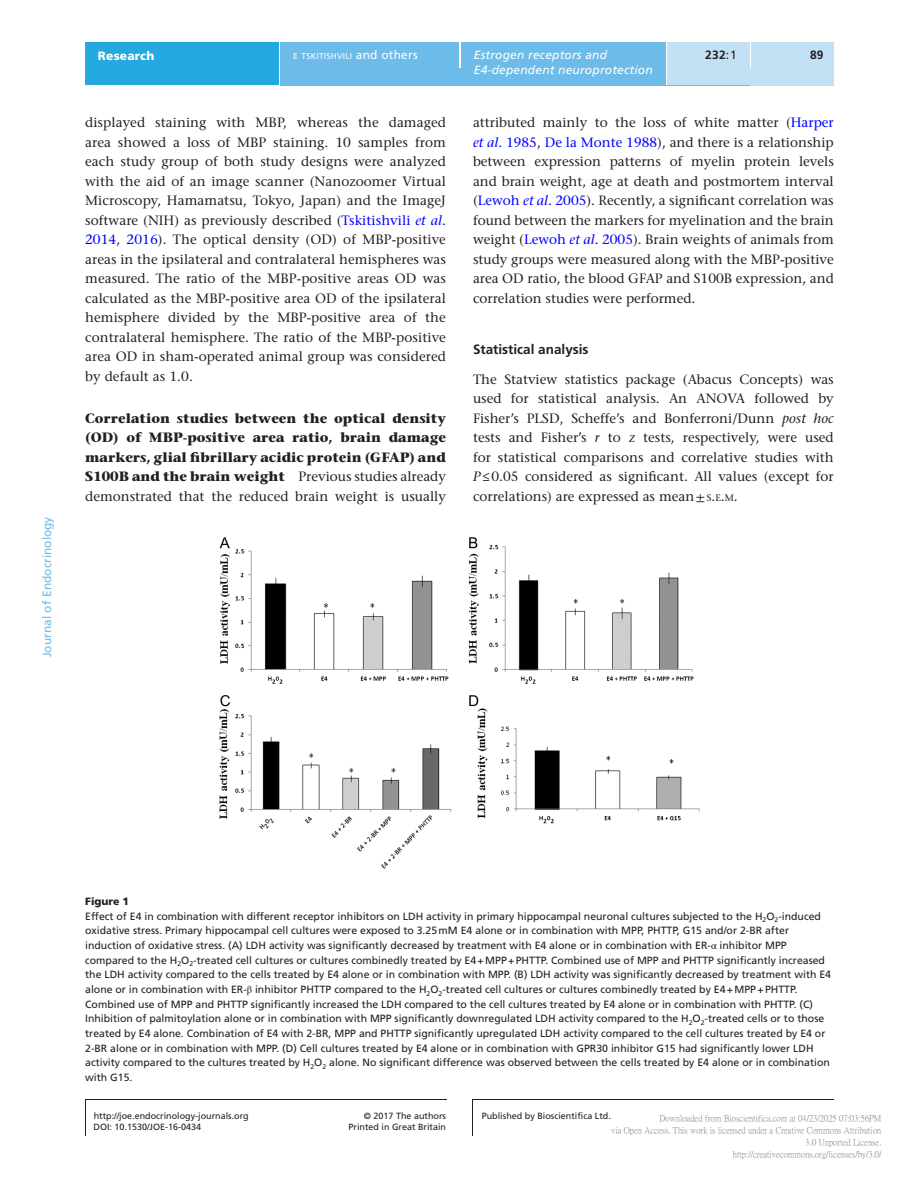
<style>
.page{position:relative;width:919px;height:1187px;background:#fff}
.page>*{position:absolute;margin:0;border:0;box-sizing:border-box;transform-origin:0 0}
.TXT{font:500 13.5px/19.5px "Stone Serif Std";color:#231f20;text-align:justify}
.t1{font:700 13.5px/19.5px "Stone Serif Std";color:#231f20;text-align:justify}
.t2{font:700 13.5px "Frutiger LT Std";color:#231f20}
.t3{font:italic 12px "Frutiger LT Std";letter-spacing:.015em;color:#fff}
.t4{font:12px "Frutiger LT Std";color:#6cbbe8}
.t5{font:900 12px "Frutiger LT Std";letter-spacing:.015em;color:#fff}
.t6{font:700 12px "Frutiger LT Std";color:#231f20}
.FC{font:10.5px/14.7px "Frutiger LT Std";color:#231f20}
.FC_head{font:900 10.5px "Frutiger LT Std";color:#231f20}
.t7{font:9px/12px "P Ming Li U";color:rgb(0 0 0/.5);text-align:right}
.t8{font:9px/11.2px "Frutiger LT Std";color:#231f20;text-align:right}
.t9{font:8.4px "Frutiger LT Std";letter-spacing:.025em;color:#fff}
.s1{font-size:12px}
.s2{font-weight:400}
.s3{color:#00f}
.s4{font-style:italic;color:#00f}
.s5{font-weight:500}
.s6{font-style:italic}
.s7{font-family:"STIX General";font-weight:400}
.s8{font-size:9.45px}
.s9{font-style:inherit}
.s10{font-family:"STIX General"}
</style>
<div class="page">
<div style="left:85px;top:43px;width:194px;height:42px;background:#23a9e0"></div>
<div style="left:280px;top:51px;width:553px;height:34px;background:#6cbbe8"></div>
<div style="left:280px;top:43px;width:179px;height:8px;background:#6cbbe8"></div>
<hr style="left:459px;top:42px;width:2px;height:26px;background:#fff">
<div style="left:461px;top:43px;width:205px;height:42px;background:#6cbbe8"></div>
<hr style="left:666px;top:43px;width:1px;height:42px;background:#fff">
<div style="left:667px;top:43px;width:83px;height:42px;background:#c2e1f5"></div>
<div style="left:750px;top:68px;width:83px;height:17px;background:#c2e1f5"></div>
<svg style="left:750px;top:51px;width:1px;height:17px"></svg>
<div style="left:751px;top:42px;width:82px;height:26px;background:#c2e1f5"></div>
<hr style="left:85px;top:1099px;width:1px;height:36px;background:#231f20">
<hr style="left:472px;top:1099px;width:1px;height:36px;background:#231f20">
<hr style="left:85px;top:1099px;width:361px;height:1px;background:#231f20">
<hr style="left:472px;top:1099px;width:361px;height:1px;background:#231f20">
<img style="left:219px;top:537px;width:480px;height:331px">
<p class="t4" style="left:40px;top:657px;width:142px;rotate:-90deg">Journal of Endocrinology</p>
<p class="t5" style="left:98px;top:48px;width:58px">Research</p>
<p class="t9" style="left:293px;top:51px;width:126px">E TSKITISHVILI <span class="s1">and others</span></p>
<p class="t3" style="left:474px;top:48px;width:135px">Estrogen receptors and</p>
<p class="t6" style="left:810px;top:48px;width:15px">89</p>
<p class="t3" style="left:474px;top:63px;width:180px">E4-dependent neuroprotection</p>
<p class="t6" style="left:705px;top:48px;width:33px">232<span class="s2">:1</span></p>
<h3 class="TXT" style="left:85px;top:113px;width:362px">displayed staining with MBP, whereas the damaged area showed a loss of MBP staining. 10 samples from each study group of both study designs were analyzed with the aid of an image scanner (Nanozoomer Virtual Microscopy, Hamamatsu, Tokyo, Japan) and the ImageJ software (NIH) as previously described (<span class="s3">Tskitishvili</span> <span class="s4">et al</span><span class="s3">.<br>2014</span>, <span class="s3">2016</span>). The optical density (OD) of MBP-positive areas in the ipsilateral and contralateral hemispheres was measured. The ratio of the MBP-positive areas OD was calculated as the MBP-positive area OD of the ipsilateral hemisphere divided by the MBP-positive area of the contralateral hemisphere. The ratio of the MBP-positive area OD in sham-operated animal group was considered by default as 1.0.</h3>
<h3 class="t1" style="left:85px;top:408px;width:362px">Correlation studies between the optical density (OD) of MBP-positive area ratio, brain damage markers, glial fibrillary acidic protein (GFAP) and S100B and the brain weight <span class="s5">Previous studies already demonstrated that the reduced brain weight is usually</span></h3>
<h3 class="TXT" style="left:473px;top:113px;width:362px">attributed mainly to the loss of white matter (<span class="s3">Harper </span><span class="s4">et al</span><span class="s3">. 1985</span>, <span class="s3">De la Monte 1988</span>), and there is a relationship between expression patterns of myelin protein levels and brain weight, age at death and postmortem interval (<span class="s3">Lewoh</span> <span class="s4">et al</span><span class="s3">. 2005</span>). Recently, a significant correlation was found between the markers for myelination and the brain weight (<span class="s3">Lewoh</span> <span class="s4">et al</span><span class="s3">. 2005</span>). Brain weights of animals from study groups were measured along with the MBP-positive area OD ratio, the blood GFAP and S100B expression, and correlation studies were performed.</h3>
<h2 class="t2" style="left:473px;top:342px;width:117px">Statistical analysis</h2>
<p class="TXT" style="left:473px;top:369px;width:362px">The Statview statistics package (Abacus Concepts) was used for statistical analysis. An ANOVA followed by Fisher’s PLSD, Scheffe’s and Bonferroni/Dunn <span class="s6">post hoc </span>tests and Fisher’s <span class="s6">r</span> to <span class="s6">z</span> tests, respectively, were used for statistical comparisons and correlative studies with <span class="s6">P</span>≤0.05 considered as significant. All values (except for correlations) are expressed as mean<span class="s7">±</span> <span class="s8">S</span><span class="s9">.</span><span class="s8">E</span><span class="s9">.</span><span class="s8">M</span><span class="s9">.</span></p>
<p class="FC_head" style="left:85px;top:895px;width:45px">Figure 1</p>
<p class="FC" style="left:85px;top:908px;width:747px">Effect of E4 in combination with different receptor inhibitors on LDH activity in primary hippocampal neuronal cultures subjected to the H<sub>2</sub>O<sub>2</sub>-induced oxidative stress. Primary hippocampal cell cultures were exposed to 3.25mM E4 alone or in combination with MPP, PHTTP, G15 and/or 2-BR after induction of oxidative stress. (A) LDH activity was significantly decreased by treatment with E4 alone or in combination with ER-<span class="s10">α</span> inhibitor MPP compared to the H<sub>2</sub>O<sub>2</sub>-treated cell cultures or cultures combinedly treated by E4+MPP+PHTTP. Combined use of MPP and PHTTP significantly increased the LDH activity compared to the cells treated by E4 alone or in combination with MPP. (B) LDH activity was significantly decreased by treatment with E4 alone or in combination with ER-<span class="s10">β</span> inhibitor PHTTP compared to the H<sub>2</sub>O<sub>2</sub>-treated cell cultures or cultures combinedly treated by E4+MPP+PHTTP.<br>Combined use of MPP and PHTTP significantly increased the LDH compared to the cell cultures treated by E4 alone or in combination with PHTTP. (C)<br>Inhibition of palmitoylation alone or in combination with MPP significantly downregulated LDH activity compared to the H<sub>2</sub>O<sub>2</sub>-treated cells or to those treated by E4 alone. Combination of E4 with 2-BR, MPP and PHTTP significantly upregulated LDH activity compared to the cell cultures treated by E4 or 2-BR alone or in combination with MPP. (D) Cell cultures treated by E4 alone or in combination with GPR30 inhibitor G15 had significantly lower LDH activity compared to the cultures treated by H<sub>2</sub>O<sub>2</sub> alone. No significant difference was observed between the cells treated by E4 alone or in combination with G15.</p>
<p class="t7" style="left:611px;top:1112px;width:272px">Downloaded from Bioscientifica.com at 04/23/2025 07:03:56PM<br>via Open Access. This work is licensed under a Creative Commons Attribution 3.0 Unported License.<br>http://creativecommons.org/licenses/by/3.0/</p>
<p class="t8" style="left:94px;top:1110px;width:157px">http://joe.endocrinology-journals.org</p>
<p class="t8" style="left:348px;top:1110px;width:99px">© 2017 The authors<br>Printed in Great Britain</p>
<p class="t8" style="left:482px;top:1110px;width:131px">Published by Bioscientifica Ltd.</p>
<p class="t8" style="left:93px;top:1121px;width:109px">DOI: 10.1530/JOE-16-0434</p>
</div>
